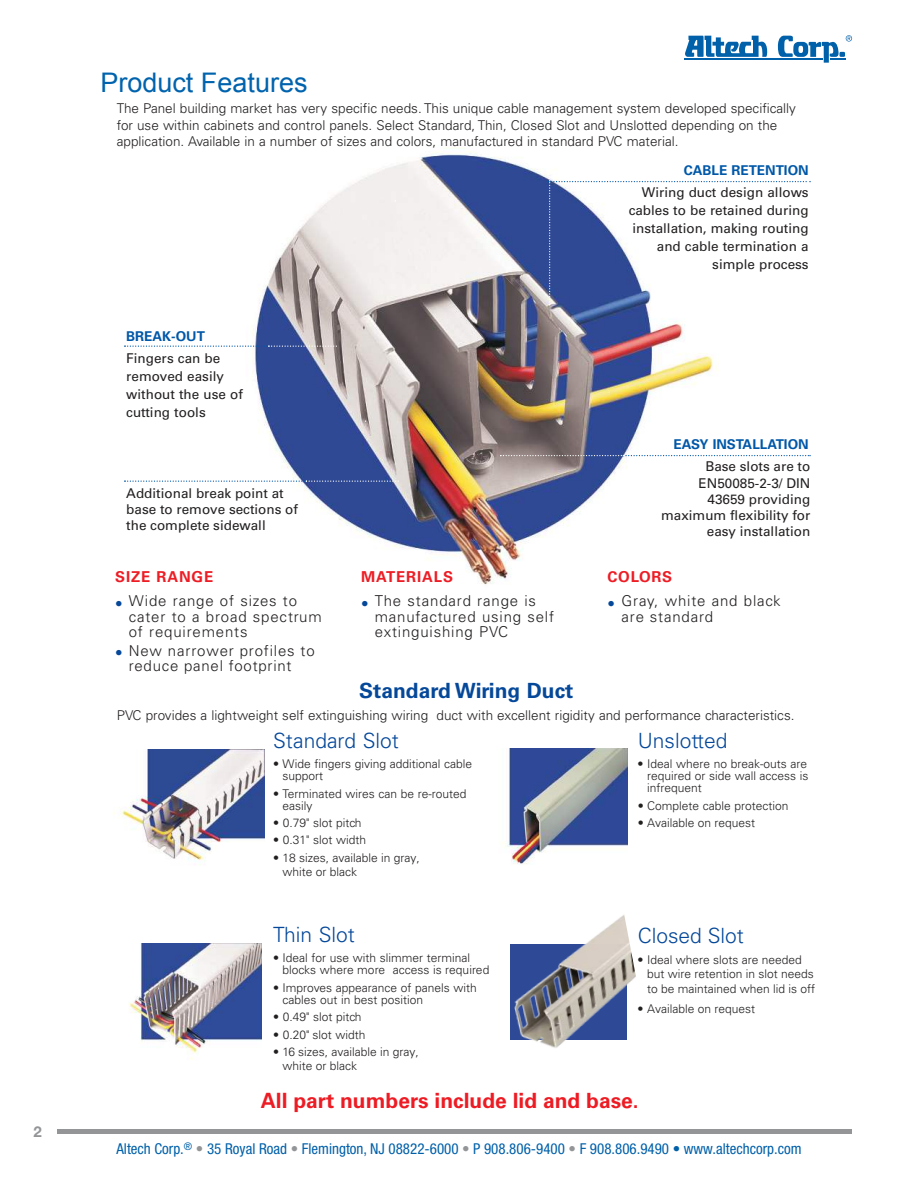
<style>
.page{position:relative;width:918px;height:1188px;background:#fff}
.page>*{position:absolute;margin:0;border:0;box-sizing:border-box;transform-origin:0 0}
.t1{font:27px "Arial";color:#0063ad}
.t2{font:300 21px "Univers";color:#054899}
.t3{font:700 21px "Univers";color:#ed1c24}
.t4{font:700 21px "Univers";color:#054899}
.t5{font:300 15px/15.3px "Univers";letter-spacing:.055em;color:#221f1f}
.t6{font:condensed 15px "Helvetica Neue";color:#0060a9}
.t7{font:700 15px "Univers";letter-spacing:.055em;color:#ed1d25}
.t8{font:700 15px "Helvetica Neue";color:#939597}
.t9{font:300 13.5px/16.5px "Univers";color:#221f1f}
.t10{font:13.5px/18px "Univers";color:#221f1f;text-align:right}
.t11{font:700 13.5px "Univers";color:#0058a8}
.t12{font:300 12px/12px "Univers";color:#221f1f}
.s1{color:#054899}
.s2{color:#939597}
</style>
<div class="page">
<svg style="left:685px;top:36px;width:83px;height:21px"></svg>
<hr style="left:685px;top:58px;width:138px;height:2px;background:#0060a9">
<svg style="left:778px;top:35px;width:74px;height:28px"></svg>
<img style="left:502px;top:748px;width:125px;height:117px">
<img style="left:252px;top:151px;width:467px;height:434px">
<svg style="left:548px;top:180px;width:263px;height:125px"></svg>
<svg style="left:124px;top:345px;width:215px;height:2px"></svg>
<svg style="left:124px;top:480px;width:275px;height:2px"></svg>
<svg style="left:500px;top:455px;width:311px;height:1px"></svg>
<img style="left:113px;top:750px;width:151px;height:115px">
<img style="left:129px;top:944px;width:132px;height:116px">
<img style="left:510px;top:915px;width:126px;height:133px">
<hr style="left:57px;top:1130px;width:795px;height:4px;background:#939597">
<p class="t8" style="left:34px;top:1123px;width:10px">2</p>
<h1 class="t1" style="left:100px;top:72px;width:209px">Product Features</h1>
<p class="t9" style="left:117px;top:101px;width:681px">The Panel building market has very specific needs. This unique cable management system developed specifically for use within cabinets and control panels. Select Standard, Thin, Closed Slot and Unslotted depending on the application. Available in a number of sizes and colors, manufactured in standard PVC material.</p>
<p class="t11" style="left:126px;top:331px;width:80px">BREAK-OUT</p>
<p class="t10" style="left:126px;top:350px;width:118px;text-align:left">Fingers can be removed easily without the use of cutting tools</p>
<p class="t10" style="left:126px;top:486px;width:173px;line-height:16.2px;text-align:left">Additional break point at base to remove sections of the complete sidewall</p>
<p class="t7" style="left:115px;top:571px;width:99px">SIZE RANGE</p>
<p class="t5" style="left:129px;top:595px;width:194px;text-indent:-13px"><span class="s1">•</span> Wide range of sizes to cater to a broad spectrum of requirements</p>
<p class="t5" style="left:129px;top:644px;width:187px;text-indent:-14px"><span class="s1">•</span> New narrower profiles to reduce panel footprint</p>
<p class="t11" style="left:684px;top:165px;width:126px">CABLE RETENTION</p>
<p class="t10" style="left:629px;top:185px;width:182px">Wiring duct design allows cables to be retained during installation, making routing and cable termination a simple process</p>
<p class="t7" style="left:361px;top:571px;width:93px">MATERIALS</p>
<p class="t5" style="left:375px;top:595px;width:181px;text-indent:-13px"><span class="s1">•</span> The standard range is manufactured using self extinguishing PVC</p>
<h2 class="t4" style="left:359px;top:682px;width:216px">Standard Wiring Duct</h2>
<p class="t11" style="left:674px;top:439px;width:137px">EASY INSTALLATION</p>
<p class="t10" style="left:661px;top:460px;width:151px;line-height:16.2px">Base slots are to<br>EN50085-2-3/ DIN<br>43659 providing maximum flexibility for easy installation</p>
<p class="t7" style="left:607px;top:571px;width:66px">COLORS</p>
<p class="t5" style="left:622px;top:595px;width:161px;text-indent:-14px"><span class="s1">•</span> Gray, white and black are standard</p>
<p class="t9" style="left:117px;top:708px;width:679px">PVC provides a lightweight self extinguishing wiring duct with excellent rigidity and performance characteristics.</p>
<h2 class="t2" style="left:273px;top:732px;width:127px">Standard Slot</h2>
<p class="t12" style="left:283px;top:759px;width:191px;text-indent:-10px">• Wide fingers giving additional cable support</p>
<p class="t12" style="left:283px;top:788px;width:185px;text-indent:-10px">• Terminated wires can be re-routed easily</p>
<p class="t12" style="left:273px;top:818px;width:90px">• 0.79" slot pitch</p>
<p class="t12" style="left:273px;top:835px;width:94px">• 0.31" slot width</p>
<p class="t12" style="left:283px;top:851px;width:139px;line-height:14.4px;text-indent:-10px">• 18 sizes, available in gray, white or black</p>
<h2 class="t2" style="left:273px;top:926px;width:83px">Thin Slot</h2>
<p class="t12" style="left:283px;top:953px;width:208px;text-indent:-10px">• Ideal for use with slimmer terminal blocks where more access is required</p>
<p class="t12" style="left:283px;top:982px;width:196px;text-indent:-10px">• Improves appearance of panels with cables out in best position</p>
<p class="t12" style="left:273px;top:1012px;width:90px">• 0.49" slot pitch</p>
<p class="t12" style="left:273px;top:1029px;width:94px">• 0.20" slot width</p>
<p class="t12" style="left:283px;top:1045px;width:138px;line-height:14.4px;text-indent:-10px">• 16 sizes, available in gray, white or black</p>
<h2 class="t2" style="left:638px;top:732px;width:91px">Unslotted</h2>
<p class="t12" style="left:647px;top:759px;width:163px;text-align:justify;text-indent:-10px">• Ideal where no break-outs are required or side wall access is infrequent</p>
<p class="t12" style="left:638px;top:800px;width:152px">• Complete cable protection</p>
<p class="t12" style="left:638px;top:818px;width:119px">• Available on request</p>
<h2 class="t2" style="left:638px;top:928px;width:108px">Closed Slot</h2>
<p class="t12" style="left:647px;top:953px;width:170px;line-height:14.4px;text-indent:-10px">• Ideal where slots are needed but wire retention in slot needs to be maintained when lid is off</p>
<p class="t12" style="left:638px;top:1004px;width:119px">• Available on request</p>
<h2 class="t3" style="left:261px;top:1093px;width:380px">All part numbers include lid and base.</h2>
<p class="t6" style="left:116px;top:1144px;width:687px">Altech Corp.<sup>®</sup> <span class="s2">•</span> 35 Royal Road <span class="s2">•</span> Flemington, NJ 08822-6000 <span class="s2">•</span> P 908.806-9400 <span class="s2">•</span> F 908.806.9490 • www.altechcorp.com</p>
</div>
